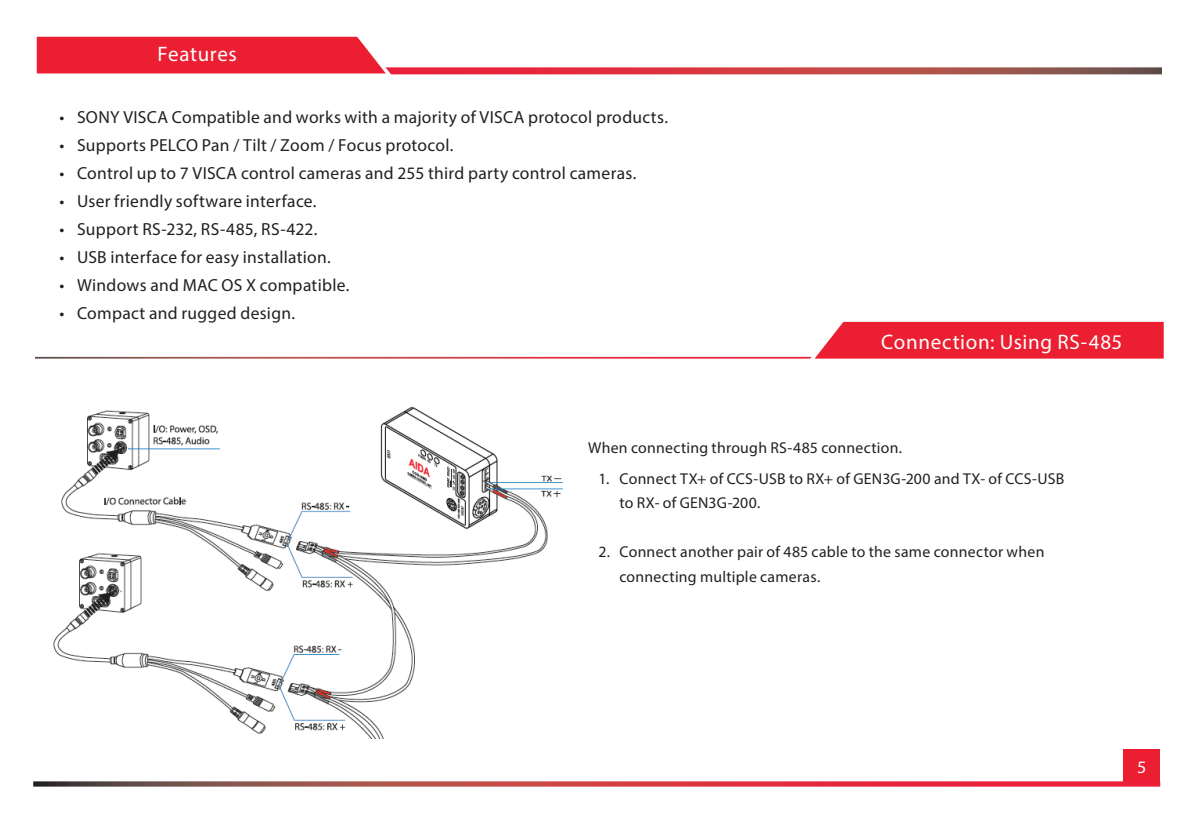
<style>
.page{position:relative;width:1197px;height:819px;background:#fff}
.page>*{position:absolute;margin:0;border:0;box-sizing:border-box;transform-origin:0 0}
.t1{font:21px "Myriad Pro";letter-spacing:.03em;color:#fff}
.t2{font:17.5px "Myriad Pro";letter-spacing:.015em;color:#231f20}
.t3{font:17.5px "Myriad Pro";color:#fff}
.t4{font:15.75px/24.5px "Myriad Pro";letter-spacing:.02em;color:#231f20}
</style>
<div class="page">
<svg style="left:397px;top:67px;width:765px;height:7px;background:#c4494e"></svg>
<div style="left:1124px;top:749px;width:36px;height:33px;background:#eb1f31"></div>
<svg style="left:36px;top:36px;width:361px;height:39px;background:#ed3a4a"></svg>
<svg style="left:33px;top:781px;width:1127px;height:6px;background:#c45259"></svg>
<svg style="left:804px;top:321px;width:360px;height:38px;background:#ed3545"></svg>
<img style="left:53px;top:406px;width:510px;height:332px">
<div style="left:522px;top:433px;width:45px;height:29px;background:#fff"></div>
<p class="t1" style="left:158px;top:41px;width:81px">Features</p>
<p class="t2" style="left:60px;top:107px;width:610px">• SONY VISCA Compatible and works with a majority of VISCA protocol products.</p>
<p class="t2" style="left:60px;top:135px;width:396px">• Supports PELCO Pan / Tilt / Zoom / Focus protocol.</p>
<p class="t2" style="left:60px;top:163px;width:578px">• Control up to 7 VISCA control cameras and 255 third party control cameras.</p>
<p class="t2" style="left:60px;top:191px;width:259px">• User friendly software interface.</p>
<p class="t2" style="left:60px;top:219px;width:260px">• Support RS-232, RS-485, RS-422.</p>
<p class="t2" style="left:60px;top:247px;width:273px">• USB interface for easy installation.</p>
<p class="t2" style="left:60px;top:275px;width:291px">• Windows and MAC OS X compatible.</p>
<p class="t2" style="left:60px;top:303px;width:237px">• Compact and rugged design.</p>
<p class="t1" style="left:881px;top:329px;width:243px">Connection: Using RS-485</p>
<p class="t4" style="left:588px;top:435px;width:316px">When connecting through RS-485 connection.</p>
<p class="t4" style="left:620px;top:466px;width:446px;text-indent:-21px">1. Connect TX+ of CCS-USB to RX+ of GEN3G-200 and TX- of CCS-USB to RX- of GEN3G-200.</p>
<p class="t4" style="left:620px;top:539px;width:426px;text-indent:-21px">2. Connect another pair of 485 cable to the same connector when connecting multiple cameras.</p>
<p class="t3" style="left:1137px;top:756px;width:11px">5</p>
</div>
